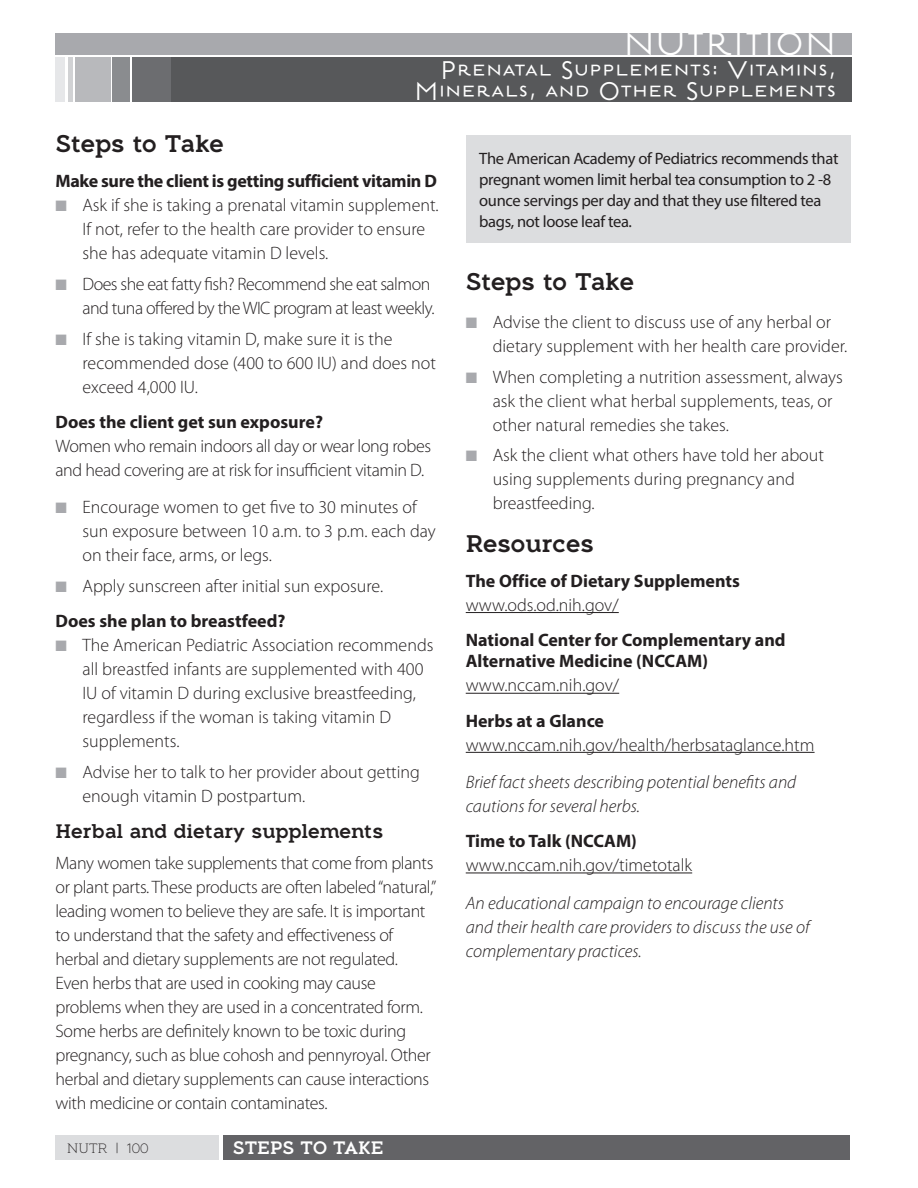
<style>
.page{position:relative;width:918px;height:1188px;background:#fff}
.page>*{position:absolute;margin:0;border:0;box-sizing:border-box;transform-origin:0 0}
.t1{font:34.5px "Estilo Pro";letter-spacing:.085em;color:#fff}
.t2{font:27px/21px "Estilo Pro";letter-spacing:.07em;color:#fff;text-align:right}
.Heading_1{font:500 24px "Aeron";letter-spacing:-.02em;color:#231f20}
.Heading_1-2{font:500 24px "Aeron";color:#231f20}
.Heading_2{font:500 19.5px "Aeron";color:#231f20}
.bullets{font:300 18px/24px "Myriad Pro";color:#231f20}
.text{font:300 18px/24px "Myriad Pro";letter-spacing:-.02em;color:#231f20}
.last_bullet{font:300 18px/24px "Myriad Pro";color:#231f20}
.text-2{font:italic 300 18px/24px "Myriad Pro";color:#231f20}
.Heading_3{font:700 18px/21.6px "Myriad Pro";color:#231f20}
.text-3{font:300 18px "Myriad Pro";color:#231f20}
.bullets-2{font:300 18px/24px "Myriad Pro";letter-spacing:-.03em;color:#231f20;text-align:right}
.Heading_3-2{font:700 18px "Myriad Pro";letter-spacing:-.02em;color:#231f20}
.t3{font:500 18px "Aeron";color:#fff}
.pull_text{font:16.5px/21px "Myriad Pro";letter-spacing:-.02em;color:#231f20}
.t4{font:300 13.5px "Aeron";color:#231f20}
.s1{color:#a8a9ad}
</style>
<div class="page">
<div style="left:55px;top:33px;width:797px;height:21px;background:#a8a9ad"></div>
<div style="left:55px;top:57px;width:10px;height:45px;background:#e6e7e9"></div>
<div style="left:68px;top:57px;width:5px;height:45px;background:#d1d2d4"></div>
<div style="left:76px;top:57px;width:35px;height:45px;background:#b8b9bc"></div>
<div style="left:113px;top:57px;width:17px;height:45px;background:#8a8c8f"></div>
<div style="left:133px;top:57px;width:60px;height:45px;background:#6c6d70"></div>
<div style="left:171px;top:57px;width:681px;height:45px;background:#57585a"></div>
<div style="left:56px;top:1135px;width:163px;height:25px;background:#dcdddf"></div>
<div style="left:224px;top:1135px;width:626px;height:25px;background:#636366"></div>
<hr style="left:466px;top:612px;width:153px;height:1px;background:#231f20">
<hr style="left:466px;top:693px;width:153px;height:1px;background:#231f20">
<hr style="left:466px;top:752px;width:349px;height:1px;background:#231f20">
<hr style="left:466px;top:873px;width:226px;height:1px;background:#231f20">
<div style="left:466px;top:135px;width:385px;height:108px;background:#dcdddf"></div>
<h1 class="t1" style="left:625px;top:23px;width:212px">NUTRITION</h1>
<p class="t2" style="left:415px;top:63px;width:422px">Prenatal Supplements: Vitamins,<br>Minerals, and Other Supplements</p>
<p class="Heading_1" style="left:56px;top:129px;width:170px">Steps to Take</p>
<p class="Heading_3-2" style="left:56px;top:169px;width:383px">Make sure the client is getting sufficient vitamin D</p>
<p class="bullets" style="left:82px;top:193px;width:356px;text-indent:-27px"><span class="s1">■</span> Ask if she is taking a prenatal vitamin supplement.<br>If not, refer to the health care provider to ensure she has adequate vitamin D levels.</p>
<p class="bullets-2" style="left:56px;top:272px;width:379px"><span class="s1">■</span> Does she eat fatty fish? Recommend she eat salmon and tuna offered by the WIC program at least weekly.</p>
<p class="last_bullet" style="left:82px;top:327px;width:355px;text-indent:-27px"><span class="s1">■</span> If she is taking vitamin D, make sure it is the recommended dose (400 to 600 IU) and does not exceed 4,000 IU.</p>
<p class="Heading_3" style="left:56px;top:410px;width:269px">Does the client get sun exposure?</p>
<p class="text" style="left:56px;top:434px;width:377px">Women who remain indoors all day or wear long robes and head covering are at risk for insufficient vitamin D.</p>
<p class="bullets" style="left:82px;top:495px;width:355px;text-indent:-27px"><span class="s1">■</span> Encourage women to get five to 30 minutes of sun exposure between 10 a.m. to 3 p.m. each day on their face, arms, or legs.</p>
<p class="last_bullet" style="left:56px;top:574px;width:328px"><span class="s1">■</span> Apply sunscreen after initial sun exposure.</p>
<p class="Heading_3" style="left:56px;top:610px;width:231px">Does she plan to breastfeed?</p>
<p class="bullets" style="left:82px;top:633px;width:353px;text-indent:-27px"><span class="s1">■</span> The American Pediatric Association recommends all breastfed infants are supplemented with 400<br>IU of vitamin D during exclusive breastfeeding, regardless if the woman is taking vitamin D supplements.</p>
<p class="last_bullet" style="left:82px;top:760px;width:339px;text-indent:-27px"><span class="s1">■</span> Advise her to talk to her provider about getting enough vitamin D postpartum.</p>
<p class="Heading_2" style="left:56px;top:819px;width:329px">Herbal and dietary supplements</p>
<p class="text" style="left:56px;top:850px;width:382px">Many women take supplements that come from plants or plant parts. These products are often labeled “natural,” leading women to believe they are safe. It is important to understand that the safety and effectiveness of herbal and dietary supplements are not regulated.<br>Even herbs that are used in cooking may cause problems when they are used in a concentrated form.<br>Some herbs are definitely known to be toxic during pregnancy, such as blue cohosh and pennyroyal. Other herbal and dietary supplements can cause interactions with medicine or contain contaminates.</p>
<p class="t4" style="left:67px;top:1140px;width:83px">NUTR | 100</p>
<p class="t3" style="left:233px;top:1137px;width:152px">STEPS TO TAKE</p>
<p class="pull_text" style="left:479px;top:147px;width:361px">The American Academy of Pediatrics recommends that pregnant women limit herbal tea consumption to 2 -8 ounce servings per day and that they use filtered tea bags, not loose leaf tea.</p>
<p class="Heading_1" style="left:466px;top:267px;width:170px">Steps to Take</p>
<p class="bullets" style="left:493px;top:310px;width:355px;text-indent:-27px"><span class="s1">■</span> Advise the client to discuss use of any herbal or dietary supplement with her health care provider.</p>
<p class="bullets" style="left:493px;top:364px;width:352px;text-indent:-27px"><span class="s1">■</span> When completing a nutrition assessment, always ask the client what herbal supplements, teas, or other natural remedies she takes.</p>
<p class="bullets" style="left:493px;top:443px;width:333px;text-indent:-27px"><span class="s1">■</span> Ask the client what others have told her about using supplements during pregnancy and breastfeeding.</p>
<p class="Heading_1-2" style="left:466px;top:529px;width:130px">Resources</p>
<p class="Heading_3" style="left:466px;top:569px;width:276px">The Office of Dietary Supplements</p>
<p class="text-3" style="left:466px;top:594px;width:155px">www.ods.od.nih.gov/</p>
<p class="Heading_3" style="left:466px;top:628px;width:321px">National Center for Complementary and<br>Alternative Medicine (NCCAM)</p>
<p class="text-3" style="left:466px;top:675px;width:155px">www.nccam.nih.gov/</p>
<p class="Heading_3" style="left:466px;top:709px;width:140px">Herbs at a Glance</p>
<p class="text-3" style="left:466px;top:734px;width:350px">www.nccam.nih.gov/health/herbsataglance.htm</p>
<p class="text-2" style="left:466px;top:770px;width:332px">Brief fact sheets describing potential benefits and cautions for several herbs.</p>
<p class="Heading_3" style="left:466px;top:830px;width:173px">Time to Talk (NCCAM)</p>
<p class="text-3" style="left:466px;top:854px;width:228px">www.nccam.nih.gov/timetotalk</p>
<p class="text-2" style="left:466px;top:891px;width:345px">An educational campaign to encourage clients and their health care providers to discuss the use of complementary practices.</p>
</div>
